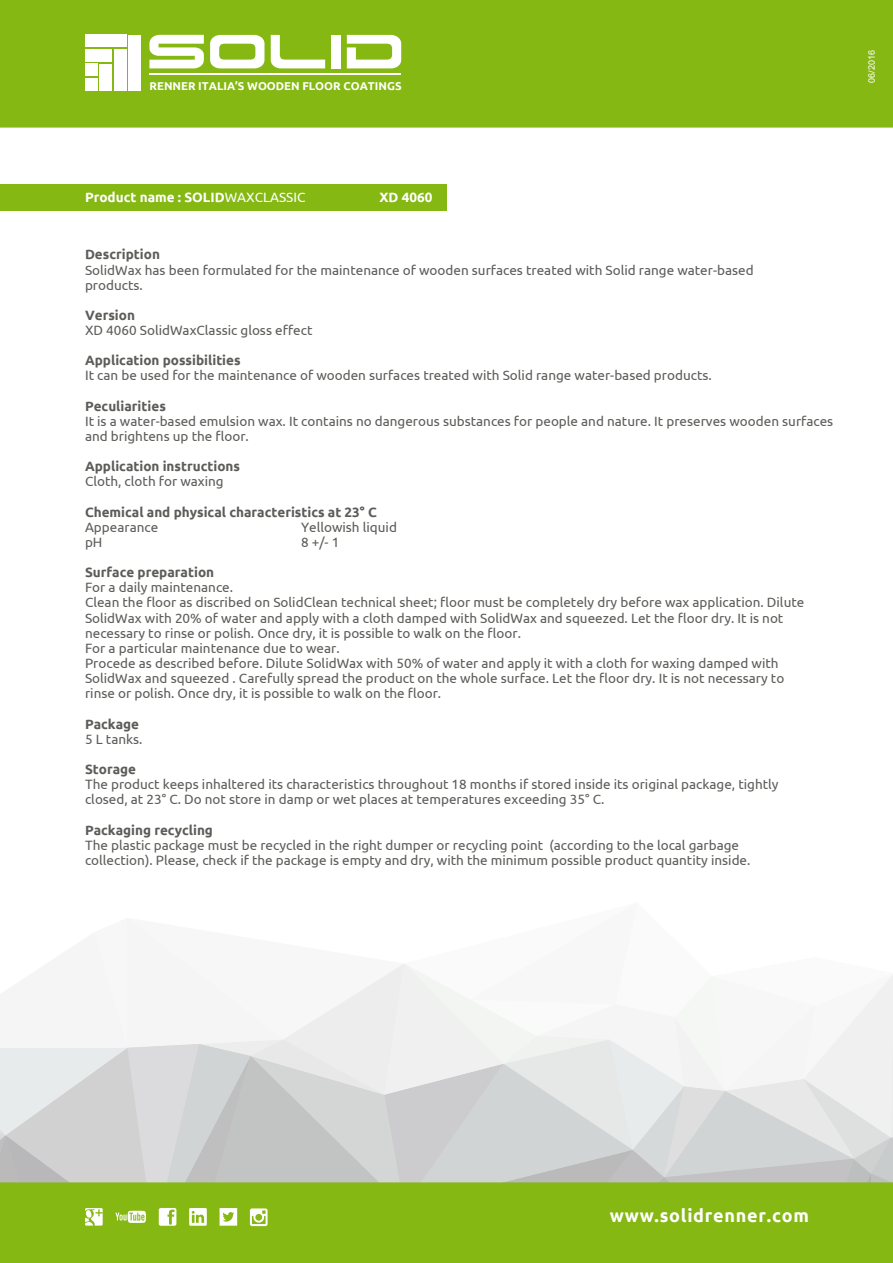
<style>
.page{position:relative;width:893px;height:1263px;background:#fff}
.page>*{position:absolute;margin:0;border:0;box-sizing:border-box;transform-origin:0 0}
.t1{font:700 18px "Ubuntu";letter-spacing:.04em;color:#fff}
.t2{font:13.5px/15.1px "Ubuntu";color:#5c5c59}
.t3{font:700 13.5px "Ubuntu";color:#5c5c59}
.t4{font:700 13.5px "Ubuntu";color:#fff}
.t5{font:700 11.4px "Ubuntu";color:#fff}
.t6{font:9px "Arial";color:#fff}
.s1{font-weight:400}
</style>
<div class="page">
<div style="left:0;top:1226px;width:893px;height:37px;background:#86b814"></div>
<svg style="left:0;top:964px;width:893px;height:262px"></svg>
<div style="left:0;top:184px;width:446px;height:27px;background:#86b814"></div>
<div style="left:0;top:0;width:893px;height:128px;background:#86b814"></div>
<div style="left:85px;top:64px;width:12px;height:12px;background:#fff"></div>
<div style="left:99px;top:64px;width:13px;height:26px;background:#fff"></div>
<div style="left:85px;top:78px;width:12px;height:12px;background:#fff"></div>
<div style="left:128px;top:35px;width:13px;height:55px;background:#fff"></div>
<div style="left:85px;top:35px;width:41px;height:12px;background:#fff"></div>
<div style="left:114px;top:49px;width:12px;height:41px;background:#fff"></div>
<div style="left:85px;top:49px;width:27px;height:13px;background:#fff"></div>
<hr style="left:149px;top:73px;width:252px;height:2px;background:#fff">
<svg style="left:149px;top:35px;width:55px;height:33px"></svg>
<svg style="left:210px;top:35px;width:54px;height:33px"></svg>
<svg style="left:271px;top:35px;width:54px;height:33px"></svg>
<div style="left:331px;top:35px;width:10px;height:33px;background:#fff"></div>
<svg style="left:347px;top:35px;width:54px;height:33px"></svg>
<p class="t5" style="left:150px;top:79px;width:254px">RENNER ITALIA’S WOODEN FLOOR COATINGS</p>
<p class="t6" style="left:866px;top:83px;width:34px;rotate:-90deg">06/2016</p>
<p class="t4" style="left:85px;top:189px;width:222px">Product name : SOLID<span class="s1">WAXCLASSIC</span></p>
<p class="t4" style="left:379px;top:189px;width:54px">XD 4060</p>
<p class="t3" style="left:85px;top:246px;width:76px">Description</p>
<p class="t2" style="left:85px;top:262px;width:670px">SolidWax has been formulated for the maintenance of wooden surfaces treated with Solid range water-based products.</p>
<p class="t3" style="left:85px;top:307px;width:51px">Version</p>
<p class="t2" style="left:85px;top:322px;width:229px">XD 4060 SolidWaxClassic gloss effect</p>
<p class="t3" style="left:85px;top:352px;width:157px">Application possibilities</p>
<p class="t2" style="left:85px;top:368px;width:628px">It can be used for the maintenance of wooden surfaces treated with Solid range water-based products.</p>
<p class="t3" style="left:85px;top:398px;width:82px">Peculiarities</p>
<p class="t2" style="left:85px;top:413px;width:750px">It is a water-based emulsion wax. It contains no dangerous substances for people and nature. It preserves wooden surfaces and brightens up the floor.</p>
<p class="t3" style="left:85px;top:458px;width:157px">Application instructions</p>
<p class="t2" style="left:85px;top:474px;width:140px">Cloth, cloth for waxing</p>
<p class="t3" style="left:85px;top:504px;width:293px">Chemical and physical characteristics at 23° C</p>
<p class="t2" style="left:85px;top:519px;width:75px">Appearance</p>
<p class="t2" style="left:301px;top:519px;width:97px">Yellowish liquid</p>
<p class="t2" style="left:85px;top:534px;width:19px">pH</p>
<p class="t2" style="left:301px;top:534px;width:40px">8 +/- 1</p>
<p class="t3" style="left:85px;top:564px;width:131px">Surface preparation</p>
<p class="t2" style="left:85px;top:579px;width:721px">For a daily maintenance.<br>Clean the floor as discribed on SolidClean technical sheet; floor must be completely dry before wax application. Dilute SolidWax with 20% of water and apply with a cloth damped with SolidWax and squeezed. Let the floor dry. It is not necessary to rinse or polish. Once dry, it is possible to walk on the floor.<br>For a particular maintenance due to wear.<br>Procede as described before. Dilute SolidWax with 50% of water and apply it with a cloth for waxing damped with SolidWax and squeezed . Carefully spread the product on the whole surface. Let the floor dry. It is not necessary to rinse or polish. Once dry, it is possible to walk on the floor.</p>
<p class="t3" style="left:85px;top:716px;width:56px">Package</p>
<p class="t2" style="left:85px;top:731px;width:59px">5 L tanks.</p>
<p class="t3" style="left:85px;top:761px;width:53px">Storage</p>
<p class="t2" style="left:85px;top:776px;width:695px">The product keeps inhaltered its characteristics throughout 18 months if stored inside its original package, tightly closed, at 23° C. Do not store in damp or wet places at temperatures exceeding 35° C.</p>
<p class="t3" style="left:85px;top:821px;width:129px">Packaging recycling</p>
<p class="t2" style="left:85px;top:837px;width:667px">The plastic package must be recycled in the right dumper or recycling point (according to the local garbage collection). Please, check if the package is empty and dry, with the minimum possible product quantity inside.</p>
<h1 class="t1" style="left:610px;top:1204px;width:201px">www.solidrenner.com</h1>
</div>
